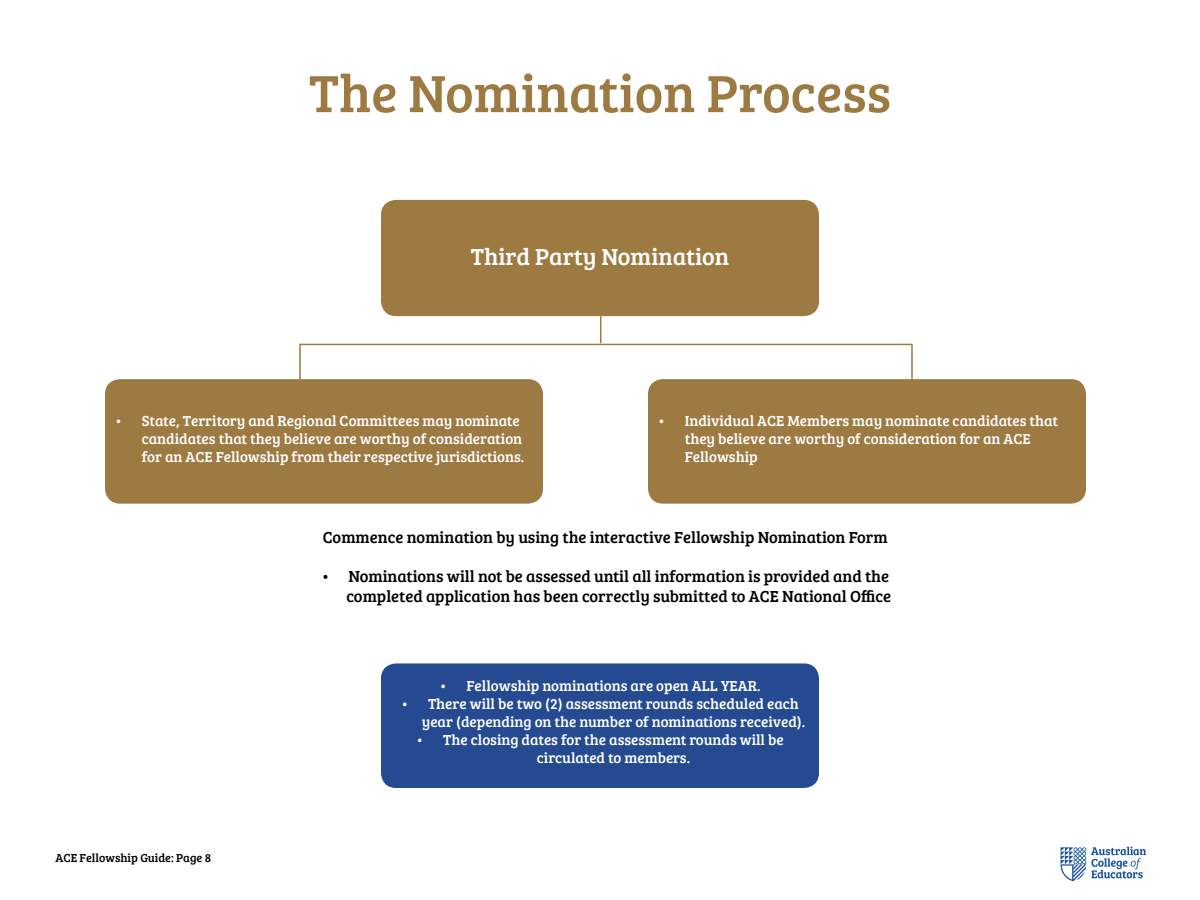
<style>
.page{position:relative;width:1200px;height:900px;background:#fff}
.page>*{position:absolute;margin:0;border:0;box-sizing:border-box;transform-origin:0 0}
.t1{font:54px "Bree Serif";color:#9e7a43}
.t2{font:24px "Bree Serif";color:#fff}
.t3{font:16.5px/19.8px "Bree Serif";color:#000;text-align:right}
.t4{font:15px/18px "Bree Serif";color:#fff}
.t5{font:12px "Bree Serif";color:#000}
</style>
<div class="page">
<svg style="left:1061px;top:847px;width:85px;height:34px"></svg>
<div style="left:381px;top:200px;width:438px;height:116px;background:#9e7a43;border-radius:15px"></div>
<hr style="left:600px;top:316px;width:2px;height:27px;background:#9e7a43">
<div style="left:105px;top:379px;width:438px;height:125px;background:#9e7a43;border-radius:15px"></div>
<div style="left:381px;top:663px;width:438px;height:125px;background:#254a91;border-radius:15px"></div>
<div style="left:648px;top:379px;width:438px;height:125px;background:#9e7a43;border-radius:15px"></div>
<hr style="left:300px;top:344px;width:612px;height:1px;background:#9e7a43">
<hr style="left:299px;top:344px;width:2px;height:35px;background:#9e7a43">
<hr style="left:911px;top:344px;width:2px;height:36px;background:#9e7a43">
<p class="t1" style="left:309px;top:54px;width:583px">The Nomination Process</p>
<p class="t2" style="left:471px;top:239px;width:260px">Third Party Nomination</p>
<p class="t4" style="left:142px;top:411px;width:384px;text-indent:-27px">• State, Territory and Regional Committees may nominate candidates that they believe are worthy of consideration for an ACE Fellowship from their respective jurisdictions.</p>
<p class="t4" style="left:685px;top:411px;width:375px;text-indent:-27px">• Individual ACE Members may nominate candidates that they believe are worthy of consideration for an ACE<br>Fellowship</p>
<p class="t3" style="left:323px;top:526px;width:567px">Commence nomination by using the interactive Fellowship Nomination Form</p>
<p class="t3" style="left:321px;top:566px;width:571px">• Nominations will not be assessed until all information is provided and the completed application has been correctly submitted to ACE National Office</p>
<p class="t5" style="left:56px;top:849px;width:157px">ACE Fellowship Guide: Page 8</p>
<p class="t4" style="left:439px;top:676px;width:323px">• Fellowship nominations are open ALL YEAR.</p>
<p class="t4" style="left:422px;top:694px;width:385px;text-indent:-21px">• There will be two (2) assessment rounds scheduled each year (depending on the number of nominations received).</p>
<p class="t4" style="left:537px;top:730px;width:248px;text-indent:-121px">• The closing dates for the assessment rounds will be circulated to members.</p>
</div>
